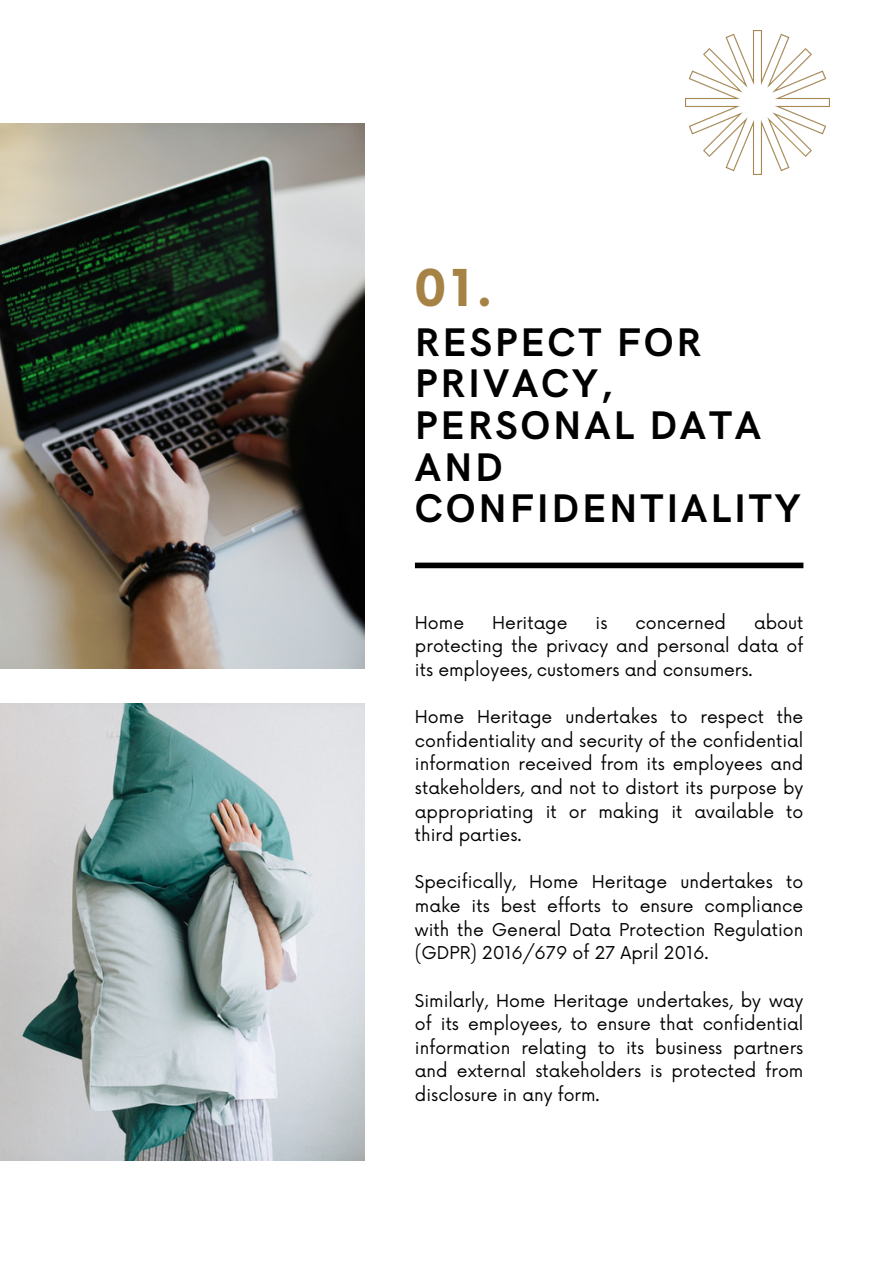
<style>
.page{position:relative;width:893px;height:1264px;background:#fff}
.page>*{position:absolute;margin:0;border:0;box-sizing:border-box;transform-origin:0 0}
.t1{font:700 49.5px "Now";color:#a68245}
.t2{font:700 40.05px/41.5px "HK Grotesk";letter-spacing:.07em;color:#000}
.t3{font:17.25px/23.5px "Now";color:#000;text-align:justify}
</style>
<div class="page">
<img style="left:0;top:123px;width:364px;height:545px">
<div style="left:415px;top:562px;width:388px;height:6px;background:#000"></div>
<img style="left:0;top:703px;width:364px;height:457px">
<img style="left:685px;top:30px;width:144px;height:144px">
<p class="t1" style="left:413px;top:261px;width:81px">01.</p>
<p class="t2" style="left:415px;top:323px;width:387px">RESPECT FOR<br>PRIVACY,<br>PERSONAL DATA<br>AND<br>CONFIDENTIALITY</p>
<p class="t3" style="left:415px;top:611px;width:390px;text-indent:339px">about protecting the privacy and personal data of its employees, customers and consumers.</p>
<p class="t3" style="left:415px;top:706px;width:390px">Home Heritage undertakes to respect the confidentiality and security of the confidential information received from its employees and stakeholders, and not to distort its purpose by appropriating it or making it available to third parties.</p>
<p class="t3" style="left:415px;top:871px;width:390px">Specifically, Home Heritage undertakes to make its best efforts to ensure compliance with the General Data Protection Regulation (GDPR) 2016/679 of 27 April 2016.</p>
<p class="t3" style="left:415px;top:989px;width:390px">Similarly, Home Heritage undertakes, by way of its employees, to ensure that confidential information relating to its business partners and external stakeholders is protected from disclosure in any form.</p>
<p class="t3" style="left:415px;top:611px;width:51px">Home</p>
<p class="t3" style="left:492px;top:611px;width:77px">Heritage</p>
<p class="t3" style="left:595px;top:611px;width:13px">is</p>
<p class="t3" style="left:635px;top:611px;width:92px">concerned</p>
</div>
